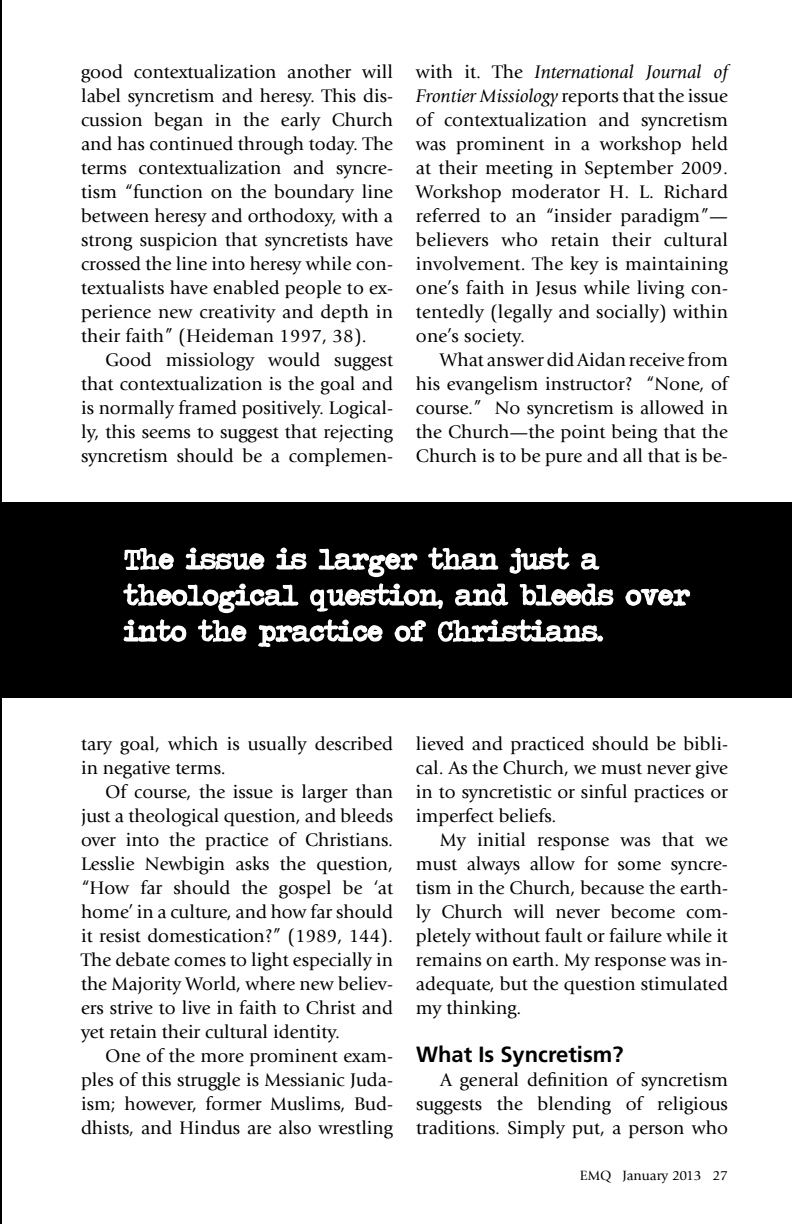
<style>
.page{position:relative;width:792px;height:1224px;background:#fff}
.page>*{position:absolute;margin:0;border:0;box-sizing:border-box;transform-origin:0 0}
.t1{font:28px "Traveling Typewriter";color:#fff}
.t2{font:700 22px "Frutiger";color:#000}
.t3{font:19px/24px "Giovanni";color:#000;text-align:justify}
.t4{font:14px "Giovanni";color:#000}
.s1{font-style:italic}
</style>
<div class="page">
<div style="left:0;top:502px;width:792px;height:196px;background:#000"></div>
<hr style="left:0;top:0;width:1px;height:1224px;background:#000">
<svg style="left:625px;top:588px;width:66px;height:19px"></svg>
<svg style="left:123px;top:547px;width:491px;height:100px"></svg>
<p class="t3" style="left:81px;top:60px;width:314px">good contextualization another will label syncretism and heresy. This dis&shy;cussion began in the early Church and has continued through today. The terms contextualization and syncre&shy;tism “function on the boundary line between heresy and orthodoxy, with a strong suspicion that syncretists have crossed the line into heresy while con&shy;textualists have enabled people to ex&shy;perience new creativity and depth in their faith” (Heideman 1997, 38).</p>
<p class="t3" style="left:81px;top:348px;width:314px;text-indent:24px">Good missiology would suggest that contextualization is the goal and is normally framed positively. Logical&shy;ly, this seems to suggest that rejecting syncretism should be a complemen-</p>
<p class="t3" style="left:416px;top:60px;width:314px">with it. The <span class="s1">International Journal of Frontier Missiology</span> reports that the issue of contextualization and syncretism was prominent in a workshop held at their meeting in September 2009.<br>Workshop moderator H. L. Richard referred to an “insider paradigm”— believers who retain their cultural involvement. The key is maintaining one’s faith in Jesus while living con&shy;tentedly (legally and socially) within one’s society.</p>
<p class="t3" style="left:416px;top:348px;width:314px;text-indent:24px">What answer did Aidan receive from his evangelism instructor? “None, of course.” No syncretism is allowed in the Church—the point being that the Church is to be pure and all that is be-</p>
<h1 class="t1" style="left:124px;top:613px;width:480px">into the practice of Christians.</h1>
<p class="t3" style="left:81px;top:732px;width:313px">tary goal, which is usually described in negative terms.</p>
<p class="t3" style="left:81px;top:780px;width:314px;text-indent:24px">Of course, the issue is larger than just a theological question, and bleeds over into the practice of Christians.<br>Lesslie Newbigin asks the question, “How far should the gospel be ‘at home’ in a culture, and how far should it resist domestication?” (1989, 144).<br>The debate comes to light especially in the Majority World, where new believ&shy;ers strive to live in faith to Christ and yet retain their cultural identity.</p>
<p class="t3" style="left:81px;top:1044px;width:314px;text-indent:24px">One of the more prominent exam&shy;ples of this struggle is Messianic Juda&shy;ism; however, former Muslims, Bud&shy;dhists, and Hindus are also wrestling</p>
<p class="t3" style="left:416px;top:732px;width:314px">lieved and practiced should be bibli&shy;cal. As the Church, we must never give in to syncretistic or sinful practices or imperfect beliefs.</p>
<p class="t3" style="left:416px;top:828px;width:313px;text-indent:24px">My initial response was that we must always allow for some syncre&shy;tism in the Church, because the earth&shy;ly Church will never become com&shy;pletely without fault or failure while it remains on earth. My response was in&shy;adequate, but the question stimulated my thinking.</p>
<p class="t2" style="left:416px;top:1041px;width:209px">What Is Syncretism?</p>
<p class="t3" style="left:416px;top:1068px;width:314px;text-indent:24px">A general definition of syncretism suggests the blending of religious traditions. Simply put, a person who</p>
<p class="t4" style="left:580px;top:1168px;width:150px">EMQ January 2013 27</p>
</div>
